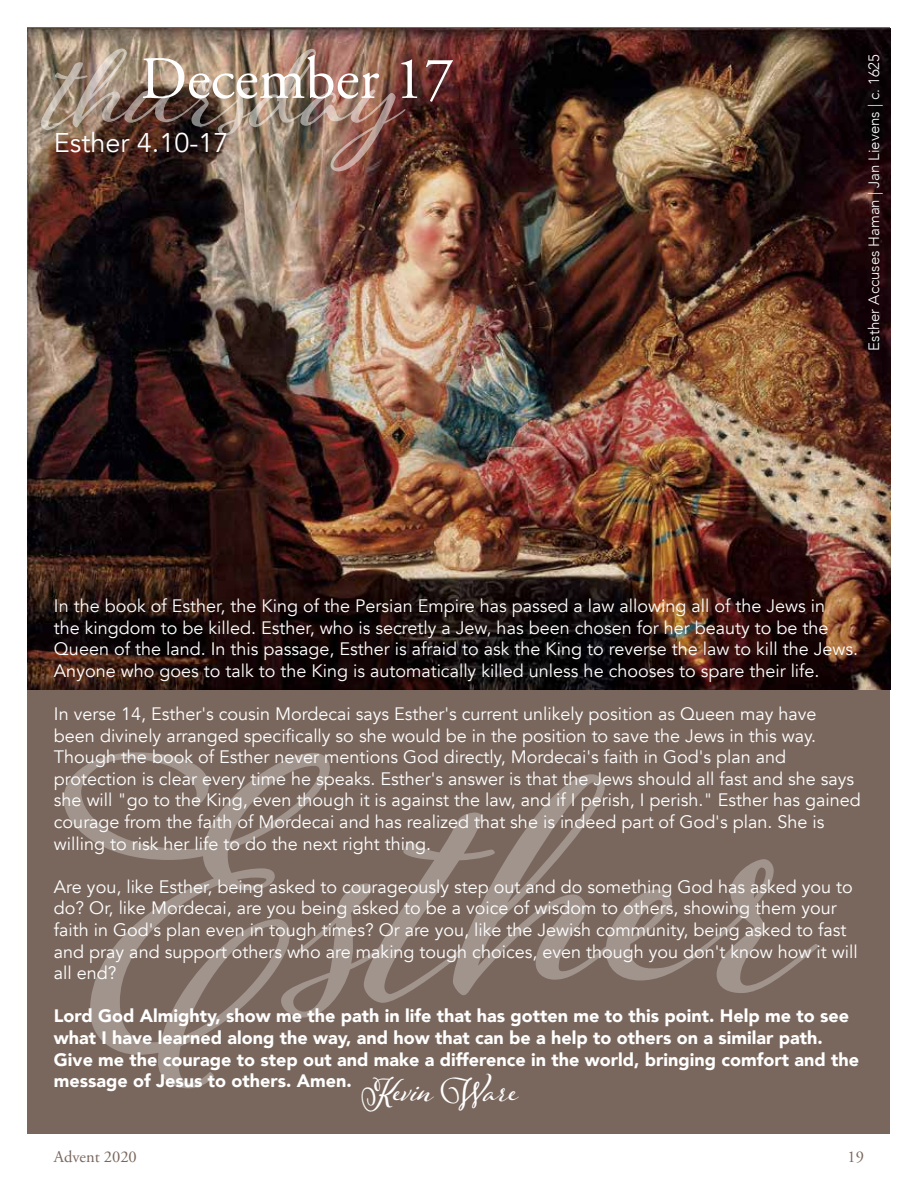
<style>
.page{position:relative;width:918px;height:1188px;background:#fff}
.page>*{position:absolute;margin:0;border:0;box-sizing:border-box;transform-origin:0 0}
.t1{font:700 420px "Adorn S Pomander";color:#fff}
.t2{font:700 150px "Adorn S Pomander";color:#fff}
.t3{font:60px "Adobe Garamond";color:#fff}
.t4{font:700 42px "Adorn S Pomander";color:#fff}
.t5{font:27px "Avenir";color:#fff}
.t6{font:18px/21.6px "Avenir";color:#fff}
.t7{font:900 18px/21.6px "Avenir";color:#fff}
.t8{font:16.5px "Adobe Garamond";color:#79675d}
.t9{font:300 15px "Avenir";color:#fff}
</style>
<div class="page">
<div style="left:28px;top:27px;width:862px;height:1107px;background:#79675d"></div>
<img style="left:27px;top:28px;width:864px;height:661px">
<h2 class="t2" style="left:46px;top:-18px;width:358px">thursday</h2>
<h3 class="t3" style="left:140px;top:47px;width:315px">December 17</h3>
<h3 class="t5" style="left:54px;top:127px;width:176px">Esther 4.10-17</h3>
<p class="t9" style="left:865px;top:351px;width:298px;rotate:-90deg">Esther Accuses Haman | Jan Lievens | c. 1625</p>
<p class="t6" style="left:54px;top:595px;width:806px">In the book of Esther, the King of the Persian Empire has passed a law allowing all of the Jews in<br>the kingdom to be killed. Esther, who is secretly a Jew, has been chosen for her beauty to be the Queen of the land. In this passage, Esther is afraid to ask the King to reverse the law to kill the Jews.<br>Anyone who goes to talk to the King is automatically killed unless he chooses to spare their life.</p>
<p class="t6" style="left:54px;top:703px;width:808px">In verse 14, Esther's cousin Mordecai says Esther's current unlikely position as Queen may have been divinely arranged specifically so she would be in the position to save the Jews in this way.<br>Though the book of Esther never mentions God directly, Mordecai's faith in God's plan and protection is clear every time he speaks. Esther's answer is that the Jews should all fast and she says she will "go to the King, even though it is against the law, and if I perish, I perish." Esther has gained courage from the faith of Mordecai and has realized that she is indeed part of God's plan. She is willing to risk her life to do the next right thing.</p>
<p class="t6" style="left:54px;top:876px;width:805px">Are you, like Esther, being asked to courageously step out and do something God has asked you to do? Or, like Mordecai, are you being asked to be a voice of wisdom to others, showing them your faith in God's plan even in tough times? Or are you, like the Jewish community, being asked to fast and pray and support others who are making tough choices, even though you don't know how it will all end?</p>
<p class="t7" style="left:54px;top:1005px;width:807px">Lord God Almighty, show me the path in life that has gotten me to this point. Help me to see what I have learned along the way, and how that can be a help to others on a similar path.<br>Give me the courage to step out and make a difference in the world, bringing comfort and the message of Jesus to others. Amen.</p>
<h1 class="t1" style="left:65px;top:588px;width:748px">Esther</h1>
<h3 class="t4" style="left:362px;top:1061px;width:158px">Kevin Ware</h3>
<p class="t8" style="left:54px;top:1148px;width:84px">Advent 2020</p>
<p class="t8" style="left:847px;top:1148px;width:18px">19</p>
</div>
